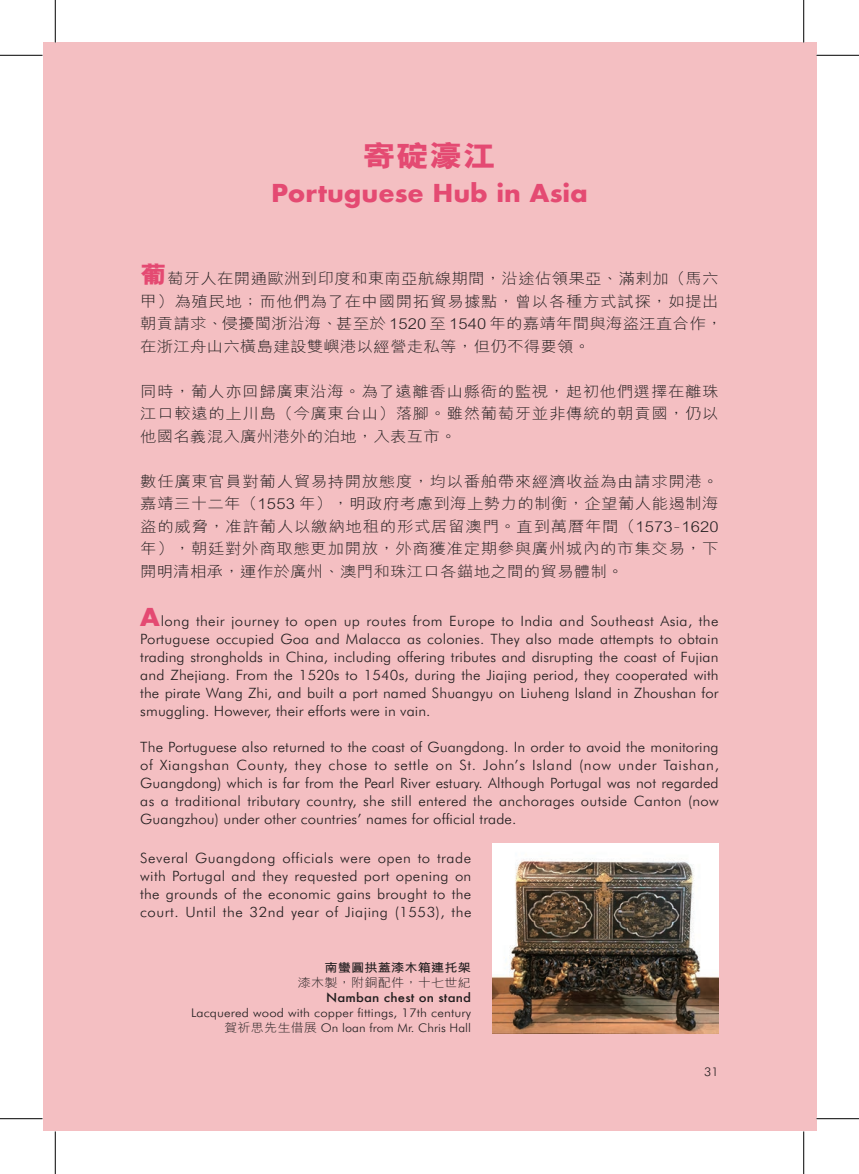
<style>
.page{position:relative;width:859px;height:1174px;background:#fff}
.page>*{position:absolute;margin:0;border:0;box-sizing:border-box;transform-origin:0 0}
.t1{font:800 30px "M Hei HK";color:#e44a72;scale:1.1 1}
.t2{font:700 24px "Futura";color:#e44a72;scale:1.05 1}
.t3{font:300 15px/22.5px "M Hei HK";letter-spacing:.015em;color:#231f20;text-align:justify;scale:1.1 1}
.t4{font:300 14.25px/18px "Futura BT";letter-spacing:.005em;color:#231f20;text-align:justify;scale:1.05 1}
.t5{font:300 12px/15.1px "Futura BT";letter-spacing:.01em;color:#231f20;text-align:right;scale:1.1 1}
.t6{font:500 12px "Futura";letter-spacing:.01em;color:#231f20;scale:1.1 1}
.t7{font:300 12px "M Hei HK";letter-spacing:.01em;color:#231f20;scale:1.1 1}
.t8{font:700 12px "M Hei HK";letter-spacing:.01em;color:#231f20;scale:1.1 1}
.t9{font:300 12px "Futura BT";letter-spacing:.01em;color:#231f20;scale:1.05 1}
.s1{font-weight:800;font-size:24px;color:#e44a72}
.s2{font-family:"Futura Std";font-weight:700;font-size:24px;color:#e44a72}
.s3{font-family:"M Hei HK"}
</style>
<div class="page">
<div style="left:43px;top:43px;width:773px;height:1088px;background:#f4bfc2"></div>
<img style="left:493px;top:843px;width:226px;height:190px">
<hr style="left:0;top:55px;width:43px;height:1px;background:#000">
<hr style="left:816px;top:55px;width:43px;height:1px;background:#000">
<hr style="left:0;top:1118px;width:43px;height:1px;background:#000">
<hr style="left:816px;top:1118px;width:43px;height:1px;background:#000">
<hr style="left:55px;top:0;width:1px;height:43px;background:#000">
<hr style="left:55px;top:1131px;width:1px;height:43px;background:#000">
<hr style="left:803px;top:0;width:1px;height:43px;background:#000">
<hr style="left:803px;top:1131px;width:1px;height:43px;background:#000">
<h1 class="t1" style="left:363px;top:141px;width:122px">寄碇濠江</h1>
<h2 class="t2" style="left:271px;top:175px;width:303px">Portuguese Hub in Asia</h2>
<p class="t3" style="left:140px;top:267px;width:531px;text-align:left"><span class="s1">葡</span>萄牙人在開通歐洲到印度和東南亞航線期間，沿途佔領果亞、滿剌加（馬六甲）為殖民地；而他們為了在中國開拓貿易據點，曾以各種方式試探，如提出朝貢請求、侵擾閩浙沿海、甚至於 1520 至 1540 年的嘉靖年間與海盜汪直合作，在浙江舟山六橫島建設雙嶼港以經營走私等，但仍不得要領。</p>
<p class="t3" style="left:140px;top:380px;width:527px">同時，葡人亦回歸廣東沿海。為了遠離香山縣衙的監視，起初他們選擇在離珠江口較遠的上川島（今廣東台山）落腳。雖然葡萄牙並非傳統的朝貢國，仍以他國名義混入廣州港外的泊地，入表互市。</p>
<p class="t3" style="left:140px;top:470px;width:527px">數任廣東官員對葡人貿易持開放態度，均以番舶帶來經濟收益為由請求開港。嘉靖三十二年（1553 年），明政府考慮到海上勢力的制衡，企望葡人能遏制海盜的威脅，准許葡人以繳納地租的形式居留澳門。直到萬曆年間（1573-1620年），朝廷對外商取態更加開放，外商獲准定期參與廣州城內的市集交易，下開明清相承，運作於廣州、澳門和珠江口各錨地之間的貿易體制。</p>
<p class="t4" style="left:140px;top:611px;width:552px"><span class="s2">A</span>long their journey to open up routes from Europe to India and Southeast Asia, the Portuguese occupied Goa and Malacca as colonies. They also made attempts to obtain trading strongholds in China, including offering tributes and disrupting the coast of Fujian and Zhejiang. From the 1520s to 1540s, during the Jiajing period, they cooperated with the pirate Wang Zhi, and built a port named Shuangyu on Liuheng Island in Zhoushan for smuggling. However, their efforts were in vain.</p>
<p class="t4" style="left:140px;top:737px;width:553px">The Portuguese also returned to the coast of Guangdong. In order to avoid the monitoring of Xiangshan County, they chose to settle on St. John’s Island (now under Taishan, Guangdong) which is far from the Pearl River estuary. Although Portugal was not regarded as a traditional tributary country, she still entered the anchorages outside Canton (now Guangzhou) under other countries’ names for official trade.</p>
<p class="t4" style="left:140px;top:848px;width:317px">Several Guangdong officials were open to trade with Portugal and they requested port opening on the grounds of the economic gains brought to the court. Until the 32nd year of Jiajing (1553), the</p>
<p class="t8" style="left:325px;top:959px;width:135px">南蠻圓拱蓋漆木箱連托架</p>
<p class="t7" style="left:298px;top:976px;width:159px">漆木製，附銅配件，十七世紀</p>
<p class="t6" style="left:326px;top:989px;width:133px">Namban chest on stand</p>
<p class="t5" style="left:191px;top:1004px;width:256px">Lacquered wood with copper fittings, 17th century<span class="s3">賀祈思先生借展</span> On loan from Mr. Chris Hall</p>
<p class="t9" style="left:704px;top:1064px;width:15px">31</p>
</div>
